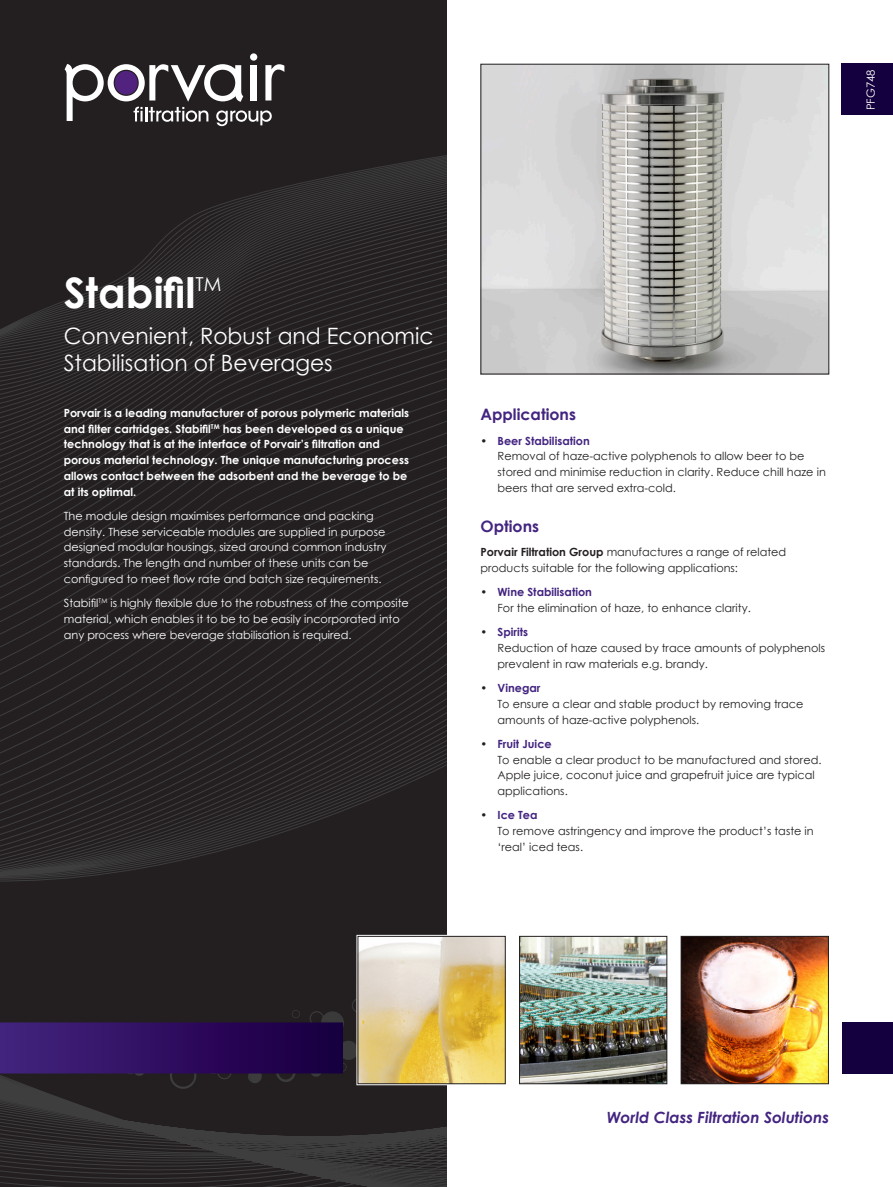
<style>
.page{position:relative;width:893px;height:1187px;background:#fff}
.page>*{position:absolute;margin:0;border:0;box-sizing:border-box;transform-origin:0 0}
.t1{font:700 42px "Century Gothic";color:#fff}
.t2{font:22.5px/27px "Century Gothic";color:#fff}
.Sub_Header{font:700 15.75px "Century Gothic";color:#432480}
.t3{font:italic 700 15.45px "Century Gothic";color:#432480}
.Body_Text{font:11.25px/15.8px "Century Gothic";color:#231f20}
.Body_Text-2{font:11.25px/15.8px "Century Gothic";color:#fff}
.Body_Text-3{font:700 11.25px/15.8px "Century Gothic";color:#fff}
.s1{font-weight:700;color:#432480}
.s2{font-weight:700}
</style>
<div class="page">
<div style="left:0;top:0;width:446px;height:1186px;background:#231f20"></div>
<svg style="left:0;top:126px;width:446px;height:756px"></svg>
<svg style="left:0;top:1085px;width:446px;height:101px"></svg>
<div style="left:250px;top:53px;width:7px;height:8px;background:#fff;border-radius:50%"></div>
<svg style="left:65px;top:64px;width:219px;height:62px"></svg>
<div style="left:356px;top:934px;width:151px;height:151px;border:3px solid #fff"></div>
<svg style="left:0;top:994px;width:437px;height:96px"></svg>
<div style="left:843px;top:1022px;width:50px;height:51px;background:#14003e"></div>
<div style="left:842px;top:64px;width:51px;height:51px;background:#14003e"></div>
<img style="left:683px;top:937px;width:144px;height:145px">
<div style="left:681px;top:935px;width:148px;height:149px;border:1px solid #231f20"></div>
<img style="left:360px;top:937px;width:144px;height:145px">
<div style="left:358px;top:935px;width:148px;height:149px;border:1px solid #231f20"></div>
<img style="left:521px;top:937px;width:144px;height:145px">
<div style="left:519px;top:935px;width:148px;height:149px;border:1px solid #231f20"></div>
<img style="left:482px;top:66px;width:345px;height:306px">
<div style="left:480px;top:64px;width:349px;height:310px;border:1px solid #231f20"></div>
<p class="Body_Text-2" style="left:863px;top:110px;width:42px;rotate:-90deg">PFG748</p>
<p class="t1" style="left:64px;top:261px;width:159px">Stabifil<sup>TM</sup></p>
<p class="t2" style="left:64px;top:321px;width:371px">Convenient, Robust and Economic<br>Stabilisation of Beverages</p>
<p class="Body_Text-3" style="left:64px;top:404px;width:347px">Porvair is a leading manufacturer of porous polymeric materials and filter cartridges. Stabifil<sup>TM</sup> has been developed as a unique technology that is at the interface of Porvair’s filtration and porous material technology. The unique manufacturing process allows contact between the adsorbent and the beverage to be at its optimal.</p>
<p class="Body_Text-2" style="left:64px;top:508px;width:324px">The module design maximises performance and packing density. These serviceable modules are supplied in purpose designed modular housings, sized around common industry standards. The length and number of these units can be configured to meet flow rate and batch size requirements.</p>
<p class="Body_Text-2" style="left:64px;top:595px;width:347px">Stabifil<sup>TM</sup> is highly flexible due to the robustness of the composite material, which enables it to be to be easily incorporated into any process where beverage stabilisation is required.</p>
<p class="Sub_Header" style="left:480px;top:402px;width:97px">Applications</p>
<p class="Body_Text" style="left:497px;top:432px;width:330px;text-indent:-17px">• <span class="s1">Beer Stabilisation<br></span>Removal of haze-active polyphenols to allow beer to be stored and minimise reduction in clarity. Reduce chill haze in beers that are served extra-cold.</p>
<p class="Sub_Header" style="left:480px;top:514px;width:60px">Options</p>
<p class="Body_Text" style="left:480px;top:544px;width:307px"><span class="s2">Porvair Filtration Group</span> manufactures a range of related products suitable for the following applications:</p>
<p class="Body_Text" style="left:497px;top:584px;width:255px;text-indent:-17px">• <span class="s1">Wine Stabilisation<br></span>For the elimination of haze, to enhance clarity.</p>
<p class="Body_Text" style="left:497px;top:624px;width:329px;text-indent:-17px">• <span class="s1">Spirits<br></span>Reduction of haze caused by trace amounts of polyphenols prevalent in raw materials e.g. brandy.</p>
<p class="Body_Text" style="left:497px;top:680px;width:308px;text-indent:-17px">• <span class="s1">Vinegar<br></span>To ensure a clear and stable product by removing trace amounts of haze-active polyphenols.</p>
<p class="Body_Text" style="left:497px;top:735px;width:325px;text-indent:-17px">• <span class="s1">Fruit Juice<br></span>To enable a clear product to be manufactured and stored.<br>Apple juice, coconut juice and grapefruit juice are typical applications.</p>
<p class="Body_Text" style="left:497px;top:807px;width:318px;text-indent:-17px">• <span class="s1">Ice Tea<br></span>To remove astringency and improve the product’s taste in ‘real’ iced teas.</p>
<p class="t3" style="left:607px;top:1105px;width:224px">World Class Filtration Solutions</p>
</div>
